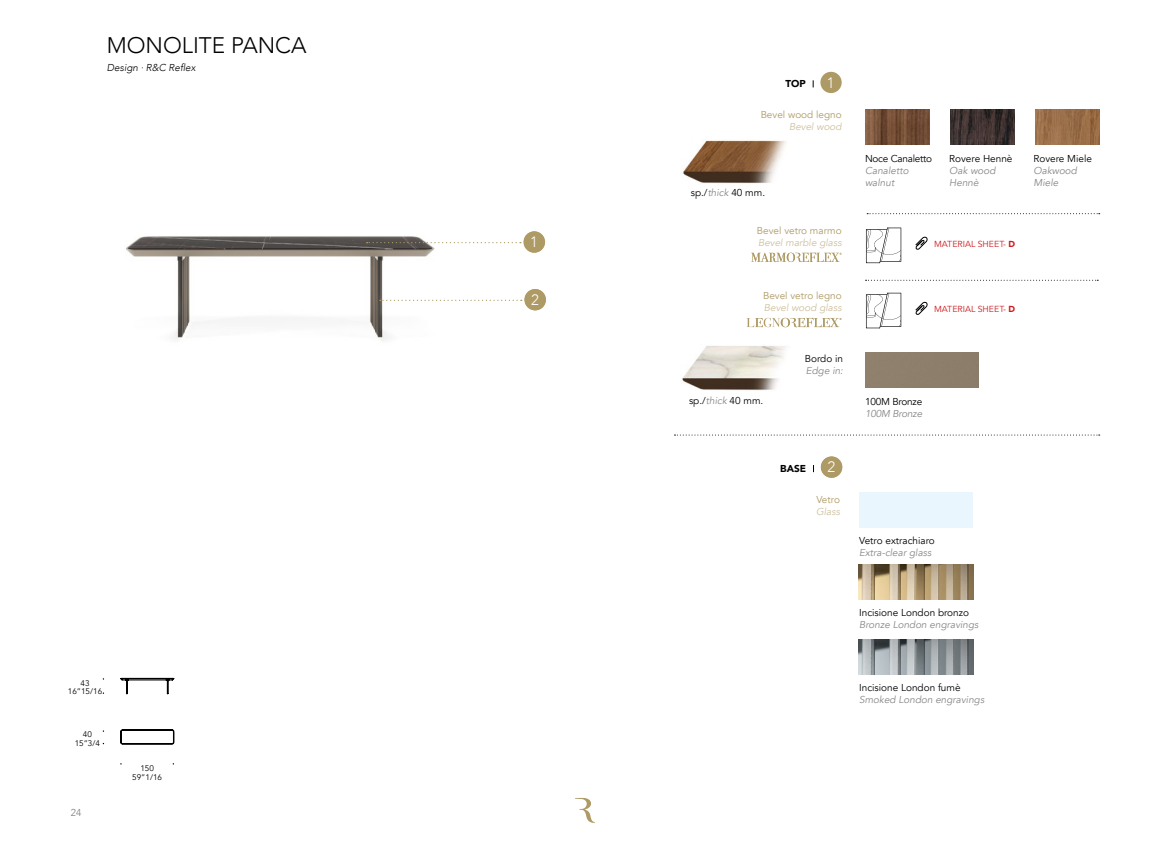
<style>
.page{position:relative;width:1170px;height:851px;background:#fff}
.page>*{position:absolute;margin:0;border:0;box-sizing:border-box;transform-origin:0 0}
.t1{font:300 22.5px "Avenir";color:#000}
.t2{font:300 15px "Avenir";color:#fff}
.t3{font:10px "Avenir";color:#000}
.t4{font:italic 10px/12px "Avenir";color:#878787}
.t5{font:10px "Avenir";color:#ae9a64}
.t6{font:italic 10px "Avenir";color:#cdc09e}
.t7{font:italic 300 10px "Avenir";color:#000}
.t8{font:10px "Avenir";letter-spacing:-.025em;color:#000}
.t9{font:10px "Avenir";letter-spacing:-.02em;color:#000}
.t10{font:italic 10px "Avenir";letter-spacing:-.02em;color:#878787}
.t11{font:900 10px "Avenir";color:#000}
.t12{font:300 10px "Avenir";color:#797979}
.t13{font:8.75px "Avenir";color:#cd171a}
.t14{font:8.12px/8.8px "Avenir";color:#000;text-align:center}
.s1{font-style:italic;color:#878787}
.s2{font-weight:900}
</style>
<div class="page">
<img style="left:126px;top:236px;width:392px;height:105px">
<svg style="left:524px;top:289px;width:22px;height:21px"></svg>
<div style="left:524px;top:289px;width:21px;height:21px;background:#ae9a64;border-radius:50%"></div>
<svg style="left:380px;top:300px;width:142px;height:1px"></svg>
<svg style="left:524px;top:231px;width:21px;height:21px"></svg>
<div style="left:523px;top:231px;width:21px;height:21px;background:#ae9a64;border-radius:50%"></div>
<svg style="left:366px;top:242px;width:155px;height:1px"></svg>
<div style="left:820px;top:72px;width:21px;height:21px;background:#ae9a64;border-radius:50%"></div>
<img style="left:683px;top:140px;width:103px;height:44px">
<img style="left:1035px;top:109px;width:64px;height:35px">
<img style="left:865px;top:109px;width:64px;height:35px">
<img style="left:950px;top:109px;width:64px;height:35px">
<svg style="left:867px;top:213px;width:232px;height:1px"></svg>
<img style="left:682px;top:345px;width:104px;height:46px">
<svg style="left:751px;top:252px;width:90px;height:10px"></svg>
<svg style="left:915px;top:236px;width:13px;height:14px"></svg>
<svg style="left:866px;top:227px;width:35px;height:36px"></svg>
<div style="left:865px;top:352px;width:113px;height:35px;background:#8e7f6b"></div>
<svg style="left:865px;top:280px;width:233px;height:1px"></svg>
<svg style="left:915px;top:301px;width:13px;height:14px"></svg>
<svg style="left:866px;top:293px;width:35px;height:35px"></svg>
<svg style="left:746px;top:318px;width:95px;height:9px"></svg>
<div style="left:820px;top:456px;width:22px;height:21px;background:#ae9a64;border-radius:50%"></div>
<div style="left:859px;top:492px;width:113px;height:36px;background:#eaf6fe"></div>
<svg style="left:674px;top:434px;width:425px;height:1px"></svg>
<svg style="left:120px;top:729px;width:54px;height:15px"></svg>
<svg style="left:120px;top:678px;width:54px;height:16px"></svg>
<img style="left:858px;top:564px;width:115px;height:35px">
<img style="left:858px;top:639px;width:115px;height:35px">
<svg style="left:575px;top:798px;width:20px;height:25px"></svg>
<h1 class="t1" style="left:107px;top:32px;width:201px">MONOLITE PANCA</h1>
<p class="t7" style="left:107px;top:62px;width:90px">Design ∙ R&amp;C Reflex</p>
<h2 class="t2" style="left:530px;top:233px;width:9px">1</h2>
<h2 class="t2" style="left:531px;top:291px;width:9px">2</h2>
<p class="t11" style="left:785px;top:75px;width:22px">TOP</p>
<h2 class="t2" style="left:826px;top:73px;width:9px">1</h2>
<p class="t5" style="left:760px;top:108px;width:82px">Bevel wood legno</p>
<p class="t6" style="left:789px;top:120px;width:54px">Bevel wood</p>
<p class="t3" style="left:690px;top:186px;width:76px">sp./<span class="s1">thick</span> 40 mm.</p>
<p class="t5" style="left:756px;top:224px;width:86px">Bevel vetro marmo</p>
<p class="t6" style="left:758px;top:236px;width:85px">Bevel marble glass</p>
<p class="t8" style="left:865px;top:152px;width:69px">Noce Canaletto</p>
<p class="t4" style="left:865px;top:164px;width:45px">Canaletto walnut</p>
<p class="t3" style="left:949px;top:152px;width:65px">Rovere Hennè</p>
<p class="t4" style="left:949px;top:164px;width:48px">Oak wood<br>Hennè</p>
<p class="t13" style="left:934px;top:239px;width:82px">MATERIAL SHEET- <span class="s2">D</span></p>
<p class="t5" style="left:763px;top:289px;width:80px">Bevel vetro legno</p>
<p class="t6" style="left:764px;top:301px;width:79px">Bevel wood glass</p>
<p class="t13" style="left:934px;top:304px;width:82px">MATERIAL SHEET- <span class="s2">D</span></p>
<p class="t3" style="left:689px;top:394px;width:76px">sp./<span class="s1">thick</span> 40 mm.</p>
<p class="t3" style="left:804px;top:353px;width:40px">Bordo in</p>
<p class="t4" style="left:805px;top:365px;width:39px">Edge in:</p>
<p class="t9" style="left:865px;top:395px;width:59px">100M Bronze</p>
<p class="t10" style="left:865px;top:407px;width:59px">100M Bronze</p>
<p class="t11" style="left:780px;top:460px;width:27px">BASE</p>
<h2 class="t2" style="left:827px;top:458px;width:9px">2</h2>
<p class="t5" style="left:816px;top:493px;width:25px">Vetro</p>
<p class="t6" style="left:816px;top:505px;width:25px">Glass</p>
<p class="t3" style="left:859px;top:534px;width:77px">Vetro extrachiaro</p>
<p class="t4" style="left:859px;top:546px;width:74px">Extra-clear glass</p>
<p class="t3" style="left:1033px;top:152px;width:60px">Rovere Miele</p>
<p class="t4" style="left:1033px;top:164px;width:45px">Oakwood<br>Miele</p>
<p class="t3" style="left:859px;top:606px;width:111px">Incisione London bronzo</p>
<p class="t4" style="left:859px;top:618px;width:121px">Bronze London engravings</p>
<p class="t14" style="left:68px;top:678px;width:36px">43<br>16”15/16</p>
<p class="t3" style="left:859px;top:681px;width:103px">Incisione London fumè</p>
<p class="t4" style="left:859px;top:693px;width:127px">Smoked London engravings</p>
<p class="t14" style="left:75px;top:730px;width:27px">40<br>15”3/4</p>
<p class="t12" style="left:71px;top:806px;width:12px">24</p>
<p class="t14" style="left:132px;top:764px;width:31px">150<br>59”1/16</p>
</div>
